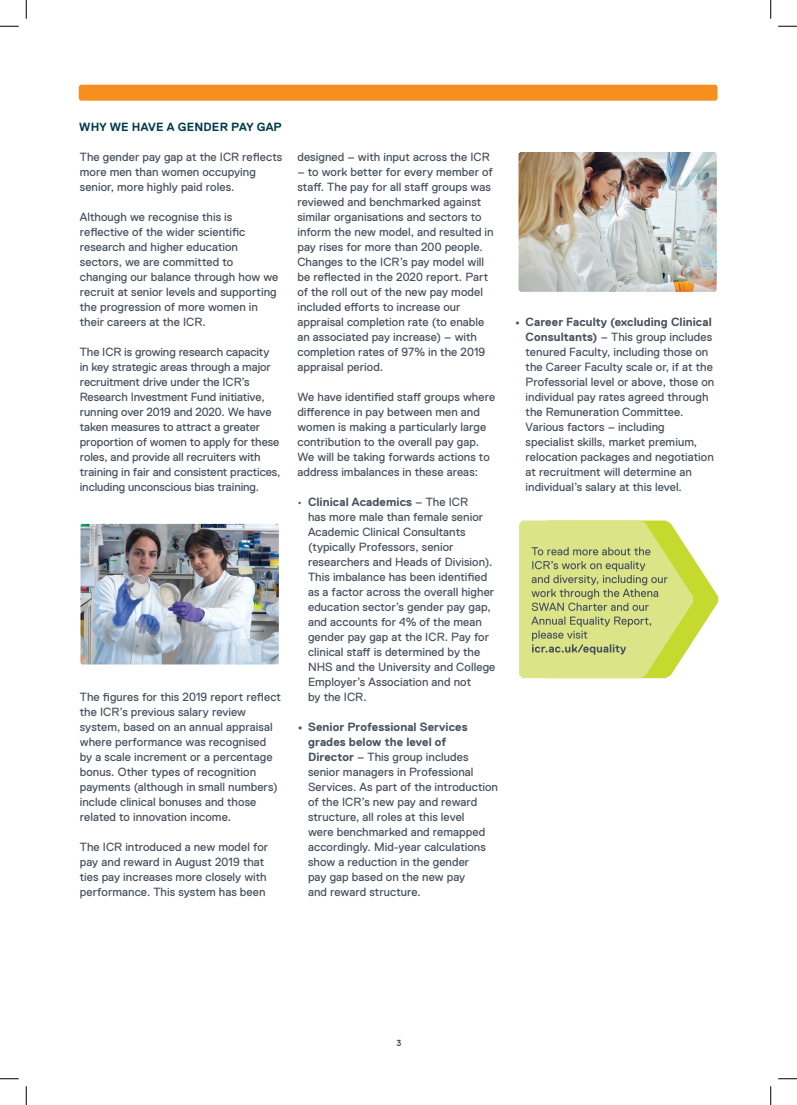
<style>
.page{position:relative;width:797px;height:1105px;background:#fff}
.page>*{position:absolute;margin:0;border:0;box-sizing:border-box;transform-origin:0 0}
.t1{font:11.88px/15px "Replica Pro";letter-spacing:.005em;color:#48525d}
.t2{font:700 11.88px "Replica Pro";letter-spacing:.015em;color:#003c49}
.t3{font:700 8.75px "Replica Pro";color:#48535e}
.s1{font-weight:700}
</style>
<div class="page">
<div style="left:79px;top:85px;width:638px;height:16px;background:#f68f1e"></div>
<svg style="left:519px;top:520px;width:199px;height:158px;background:#d1db87"></svg>
<img style="left:80px;top:524px;width:199px;height:140px">
<img style="left:518px;top:152px;width:198px;height:140px">
<svg style="left:0;top:25px;width:19px;height:2px"></svg>
<svg style="left:778px;top:25px;width:19px;height:2px"></svg>
<svg style="left:0;top:1078px;width:19px;height:1px"></svg>
<svg style="left:778px;top:1078px;width:19px;height:1px"></svg>
<svg style="left:25px;top:0;width:2px;height:19px"></svg>
<svg style="left:25px;top:1086px;width:2px;height:19px"></svg>
<svg style="left:770px;top:0;width:1px;height:19px"></svg>
<svg style="left:770px;top:1086px;width:1px;height:19px"></svg>
<p class="t2" style="left:79px;top:120px;width:204px">Why we have a g ender pay gap</p>
<p class="t1" style="left:80px;top:150px;width:204px">The gender pay gap at the ICR reflects more men than women occupying senior, more highly paid roles.</p>
<p class="t1" style="left:80px;top:210px;width:200px">Although we recognise this is reflective of the wider scientific research and higher education sectors, we are committed to changing our balance through how we recruit at senior levels and supporting the progression of more women in their careers at the ICR.</p>
<p class="t1" style="left:80px;top:345px;width:202px">The ICR is growing research capacity in key strategic areas through a major recruitment drive under the ICR’s Research Investment Fund initiative, running over 2019 and 2020. We have taken measures to attract a greater proportion of women to apply for these roles, and provide all recruiters with training in fair and consistent practices, including unconscious bias training.</p>
<p class="t1" style="left:80px;top:690px;width:203px">The figures for this 2019 report reflect the ICR’s previous salary review system, based on an annual appraisal where performance was recognised by a scale increment or a percentage bonus. Other types of recognition payments (although in small numbers) include clinical bonuses and those related to innovation income.</p>
<p class="t1" style="left:80px;top:840px;width:190px">The ICR introduced a new model for pay and reward in August 2019 that ties pay increases more closely with performance. This system has been</p>
<p class="t1" style="left:297px;top:150px;width:194px">designed – with input across the ICR</p>
<p class="t1" style="left:297px;top:165px;width:198px">– to work better for every member of staff. The pay for all staff groups was reviewed and benchmarked against similar organisations and sectors to inform the new model, and resulted in pay rises for more than 200 people.<br>Changes to the ICR’s pay model will be reflected in the 2020 report. Part of the roll out of the new pay model included efforts to increase our appraisal completion rate (to enable an associated pay increase) – with completion rates of 97% in the 2019 appraisal period.</p>
<p class="t1" style="left:297px;top:390px;width:199px">We have identified staff groups where difference in pay between men and women is making a particularly large contribution to the overall pay gap.<br>We will be taking forwards actions to address imbalances in these areas:</p>
<p class="t1" style="left:308px;top:495px;width:189px;text-indent:-11px">• <span class="s1">Clinical Academics</span> – The ICR<br>has more male than female senior<br>Academic Clinical Consultants (typically Professors, senior researchers and Heads of Division).<br>This imbalance has been identified as a factor across the overall higher education sector’s gender pay gap, and accounts for 4% of the mean gender pay gap at the ICR. Pay for clinical staff is determined by the<br>NHS and the University and College<br>Employer’s Association and not<br>by the ICR.</p>
<p class="t1" style="left:308px;top:720px;width:191px;text-indent:-11px"><span class="s1">• Senior Professional Services grades below the level of<br>Director</span> – This group includes senior managers in Professional<br>Services. As part of the introduction of the ICR’s new pay and reward structure, all roles at this level<br>were benchmarked and remapped accordingly. Mid-year calculations show a reduction in the gender<br>pay gap based on the new pay<br>and reward structure.</p>
<p class="t1" style="left:525px;top:315px;width:190px;text-indent:-11px"><span class="s1">• Career Faculty (excluding Clinical Consultants)</span> – This group includes tenured Faculty, including those on the Career Faculty scale or, if at the Professorial level or above, those on individual pay rates agreed through the Remuneration Committee.<br>Various factors – including specialist skills, market premium, relocation packages and negotiation at recruitment will determine an individual’s salary at this level.</p>
<p class="t3" style="left:396px;top:1038px;width:6px">3</p>
</div>
